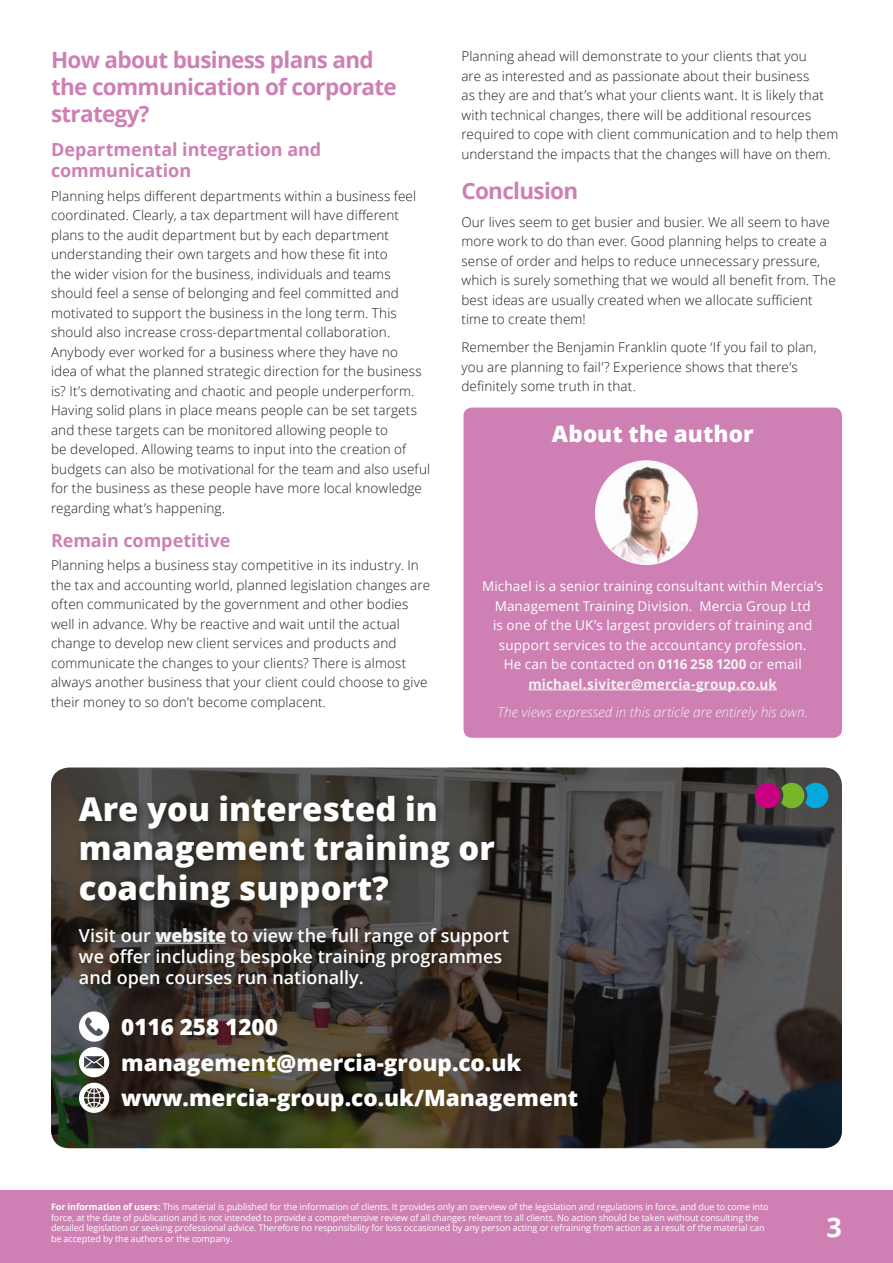
<style>
.page{position:relative;width:893px;height:1263px;background:#fff}
.page>*{position:absolute;margin:0;border:0;box-sizing:border-box;transform-origin:0 0}
.t1{font:800 32.85px/39.5px "Open Sans";color:#fff}
.Body{font:700 27px "Open Sans";color:#fff}
.Heading2{font:800 22.5px/35.5px "Open Sans";color:#fff}
.Heading2-2{font:700 22.5px/27px "Open Sans";letter-spacing:-.03em;color:#ce80b4}
.t2{font:600 18px/21px "Open Sans";color:#fff}
.Heading3{font:700 18px/21px "Open Sans";letter-spacing:-.005em;color:#ce80b4}
.Body-2{font:300 13.5px/19.5px "Open Sans";letter-spacing:.01em;color:#1d1d1b}
.Body-3{font:13.5px/19.5px "Open Sans";letter-spacing:.01em;color:#fff;text-align:center}
.Body-4{font:italic 300 13.5px "Open Sans";letter-spacing:.005em;color:#f5f4f4}
.t3{font:9px/10.5px "Open Sans";letter-spacing:-.01em;color:#fff}
.s1{font-weight:700;color:#f5f4f4}
.s2{font-weight:800;color:#f5f4f4}
.s3{font-weight:700}
</style>
<div class="page">
<div style="left:0;top:1191px;width:893px;height:72px;background:#ce80b4"></div>
<svg style="left:51px;top:767px;width:791px;height:381px;background:#3e3a34"></svg>
<div style="left:463px;top:407px;width:379px;height:331px;background:#ce80b4;border-radius:9px"></div>
<hr style="left:528px;top:689px;width:249px;height:1px;background:#f5f4f4">
<img style="left:595px;top:461px;width:102px;height:103px">
<svg style="left:781px;top:783px;width:47px;height:25px"></svg>
<div style="left:755px;top:783px;width:25px;height:25px;background:#c7017f;border-radius:50%"></div>
<div style="left:73px;top:789px;width:448px;height:211px;background:#1d1d1b;opacity:.75"></div>
<hr style="left:156px;top:943px;width:70px;height:1px;background:#f5f4f4">
<svg style="left:79px;top:1083px;width:30px;height:30px"></svg>
<svg style="left:79px;top:1011px;width:30px;height:66px"></svg>
<p class="Heading2-2" style="left:51px;top:46px;width:347px">How about business plans and the communication of corporate strategy?</p>
<p class="Heading3" style="left:51px;top:139px;width:272px">Departmental integration and communication</p>
<p class="Body-2" style="left:51px;top:186px;width:381px">Planning helps different departments within a business feel coordinated. Clearly, a tax department will have different plans to the audit department but by each department understanding their own targets and how these fit into<br>the wider vision for the business, individuals and teams should feel a sense of belonging and feel committed and motivated to support the business in the long term. This should also increase cross-departmental collaboration.<br>Anybody ever worked for a business where they have no<br>idea of what the planned strategic direction for the business is? It’s demotivating and chaotic and people underperform.<br>Having solid plans in place means people can be set targets and these targets can be monitored allowing people to<br>be developed. Allowing teams to input into the creation of budgets can also be motivational for the team and also useful for the business as these people have more local knowledge regarding what’s happening.</p>
<p class="Heading3" style="left:51px;top:529px;width:181px">Remain competitive</p>
<p class="Body-2" style="left:51px;top:555px;width:381px">Planning helps a business stay competitive in its industry. In the tax and accounting world, planned legislation changes are often communicated by the government and other bodies well in advance. Why be reactive and wait until the actual change to develop new client services and products and communicate the changes to your clients? There is almost always another business that your client could choose to give their money to so don’t become complacent.</p>
<p class="Body-2" style="left:461px;top:46px;width:378px">Planning ahead will demonstrate to your clients that you<br>are as interested and as passionate about their business<br>as they are and that’s what your clients want. It is likely that with technical changes, there will be additional resources required to cope with client communication and to help them understand the impacts that the changes will have on them.</p>
<p class="Heading2-2" style="left:461px;top:176px;width:118px">Conclusion</p>
<p class="Body-2" style="left:461px;top:212px;width:376px">Our lives seem to get busier and busier. We all seem to have more work to do than ever. Good planning helps to create a sense of order and helps to reduce unnecessary pressure, which is surely something that we would all benefit from. The best ideas are usually created when we allocate sufficient time to create them!</p>
<p class="Body-2" style="left:461px;top:337px;width:357px">Remember the Benjamin Franklin quote ‘If you fail to plan, you are planning to fail’? Experience shows that there’s definitely some truth in that.</p>
<p class="Heading2" style="left:552px;top:415px;width:203px">About the author</p>
<p class="Body-3" style="left:482px;top:576px;width:343px">Michael is a senior training consultant within Mercia’s Management Training Division. Mercia Group Ltd<br>is one of the UK’s largest providers of training and support services to the accountancy profession.<br>He can be contacted on <span class="s1">0116 258 1200</span> or email <span class="s1">michael.siviter@mercia-group.co.uk</span></p>
<p class="Body-4" style="left:497px;top:703px;width:312px">The views expressed in this article are entirely his own.</p>
<h1 class="t1" style="left:79px;top:787px;width:417px">Are you interested in management training or coaching support?</h1>
<h3 class="t2" style="left:79px;top:924px;width:432px">Visit our <span class="s2">website</span> to view the full range of support we offer including bespoke training programmes and open courses run nationally.</h3>
<h3 class="Heading2" style="left:121px;top:1008px;width:459px">0116 258 1200 management@mercia-group.co.uk www.mercia-group.co.uk/Management</h3>
<p class="t3" style="left:51px;top:1201px;width:719px"><span class="s3">For information of users:</span> This material is published for the information of clients. It provides only an overview of the legislation and regulations in force, and due to come into force, at the date of publication and is not intended to provide a comprehensive review of all changes relevant to all clients. No action should be taken without consulting the detailed legislation or seeking professional advice. Therefore no responsibility for loss occasioned by any person acting or refraining from action as a result of the material can be accepted by the authors or the company.</p>
<p class="Body" style="left:826px;top:1208px;width:17px">3</p>
</div>
